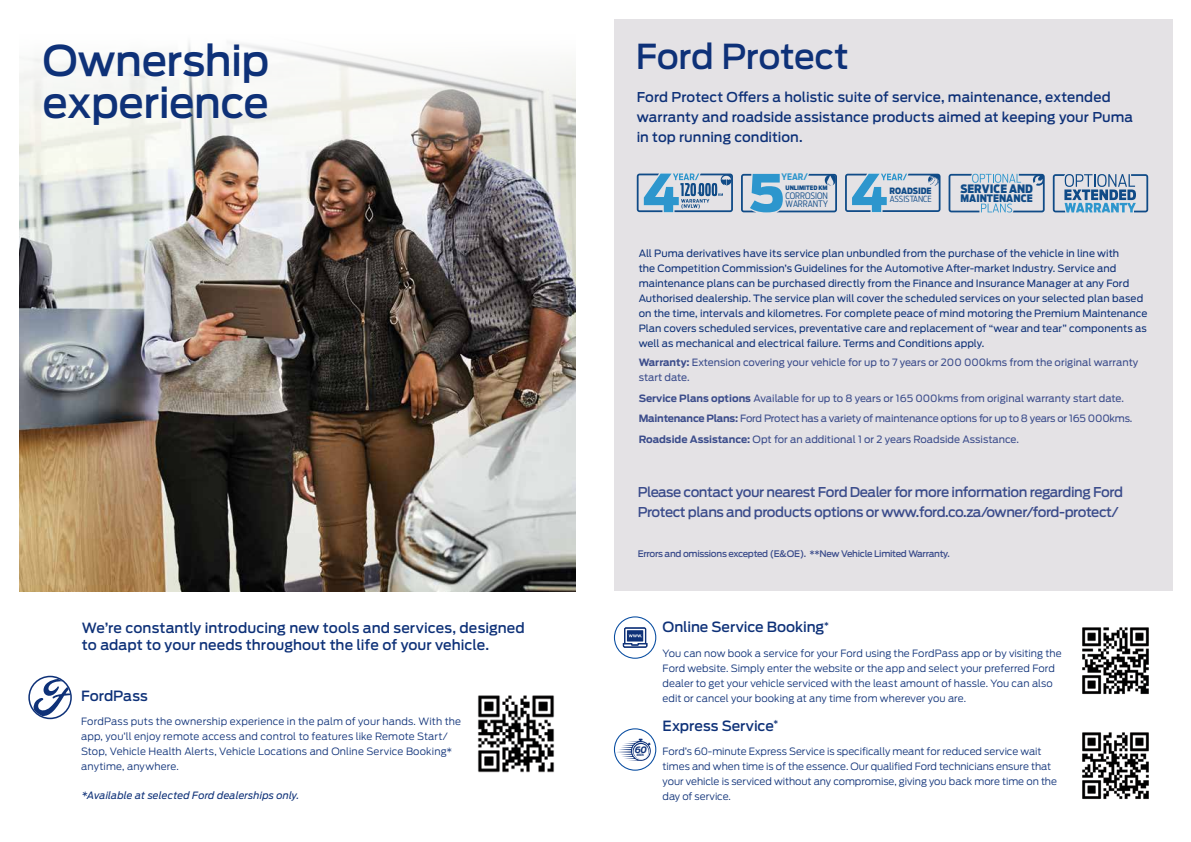
<style>
.page{position:relative;width:1191px;height:842px;background:#fff}
.page>*{position:absolute;margin:0;border:0;box-sizing:border-box;transform-origin:0 0}
.t1{font:500 42px/42px "Ford Antenna";letter-spacing:-.015em;color:#0e3178}
.t2{font:500 34.2px "Ford Antenna";letter-spacing:-.01em;color:#0e3178}
.t3{font:500 14px/17px "Ford Antenna";color:#0e3178}
.t4{font:500 13.5px/20px "Ford Antenna";letter-spacing:.005em;color:#0e3178}
.t5{font:500 13.5px/20px "Ford Antenna";letter-spacing:-.03em;color:#3b4c8b}
.t6{font:900 11.5px "Ford Antenna Cond";color:#104b87}
.t7{font:900 10.3px "Ford Antenna Cond";color:#104b87}
.t8{font:300 10px/15px "Ford Antenna";color:#0e3178}
.t9{font:10px/15px "Ford Antenna";letter-spacing:.005em;color:#0e3178}
.t10{font:10px/20.7px "Ford Antenna";letter-spacing:-.005em;color:#3b4c8b}
.t11{font:italic 10px "Ford Antenna";letter-spacing:.01em;color:#0e3178}
.t12{font:500 9px "Ford Antenna";letter-spacing:-.03em;color:#3b4c8b}
.t13{font:300 8.9px/8.7px "Ford Antenna Cond";color:#104b87}
.t14{font:700 8.9px "Ford Antenna Cond";color:#2d96cd}
.t15{font:900 8.7px "Ford Antenna Cond";color:#104b87}
.t16{font:300 8.4px "Ford Antenna Cond";color:#104b87}
.t17{font:900 6.1px "Ford Antenna Cond";color:#104b87}
.t18{font:italic 500 4px "Ford Antenna Comp";color:#0e3178}
.s1{font-weight:700}
</style>
<div class="page">
<div style="left:614px;top:20px;width:558px;height:571px;background:#e4e2e5"></div>
<svg style="left:845px;top:173px;width:96px;height:39px"></svg>
<svg style="left:741px;top:174px;width:96px;height:38px"></svg>
<svg style="left:1052px;top:174px;width:96px;height:38px"></svg>
<svg style="left:948px;top:173px;width:96px;height:39px"></svg>
<svg style="left:637px;top:173px;width:96px;height:39px"></svg>
<img style="left:20px;top:267px;width:555px;height:324px">
<svg style="left:28px;top:676px;width:44px;height:43px"></svg>
<svg style="left:30px;top:677px;width:40px;height:41px"></svg>
<svg style="left:33px;top:678px;width:37px;height:38px"></svg>
<img style="left:20px;top:42px;width:556px;height:225px">
<img style="left:477px;top:695px;width:78px;height:78px">
<svg style="left:614px;top:616px;width:42px;height:43px"></svg>
<svg style="left:614px;top:728px;width:42px;height:43px"></svg>
<img style="left:1082px;top:627px;width:67px;height:68px">
<img style="left:1082px;top:732px;width:67px;height:68px">
<h1 class="t1" style="left:43px;top:35px;width:228px">Ownership experience</h1>
<h3 class="t3" style="left:82px;top:618px;width:444px">We’re constantly introducing new tools and services, designed to adapt to your needs throughout the life of your vehicle.</h3>
<h3 class="t3" style="left:81px;top:685px;width:68px">FordPass</h3>
<p class="t8" style="left:81px;top:712px;width:381px">FordPass puts the ownership experience in the palm of your hands. With the app, you’ll enjoy remote access and control to features like Remote Start/ Stop, Vehicle Health Alerts, Vehicle Locations and Online Service Booking* anytime, anywhere.</p>
<p class="t11" style="left:82px;top:787px;width:219px">*Available at selected Ford dealerships only.</p>
<h2 class="t2" style="left:636px;top:26px;width:215px">Ford Protect</h2>
<h3 class="t4" style="left:636px;top:85px;width:498px">Ford Protect Offers a holistic suite of service, maintenance, extended warranty and roadside assistance products aimed at keeping your Puma in top running condition.</h3>
<p class="t14" style="left:781px;top:169px;width:28px">YEAR/</p>
<p class="t13" style="left:785px;top:190px;width:44px">CORROSION<br>WARRANTY</p>
<p class="t17" style="left:785px;top:182px;width:44px">UNLIMITED KM</p>
<p class="t6" style="left:960px;top:178px;width:74px">SERVICE AND</p>
<p class="t7" style="left:960px;top:189px;width:74px">MAINTENANCE</p>
<p class="t15" style="left:889px;top:183px;width:44px">ROADSIDE</p>
<p class="t16" style="left:889px;top:192px;width:44px">ASSISTANCE</p>
<p class="t9" style="left:638px;top:245px;width:510px">All Puma derivatives have its service plan unbundled from the purchase of the vehicle in line with<br>the Competition Commission’s Guidelines for the Automotive After-market Industry. Service and maintenance plans can be purchased directly from the Finance and Insurance Manager at any Ford Authorised dealership. The service plan will cover the scheduled services on your selected plan based on the time, intervals and kilometres. For complete peace of mind motoring the Premium Maintenance Plan covers scheduled services, preventative care and replacement of “wear and tear” components as well as mechanical and electrical failure. Terms and Conditions apply.</p>
<p class="t10" style="left:638px;top:354px;width:501px;line-height:15px"><span class="s1">Warranty:</span> Extension covering your vehicle for up to 7 years or 200 000kms from the original warranty start date.</p>
<p class="t10" style="left:638px;top:386px;width:495px"><span class="s1">Service Plans options</span> Available for up to 8 years or 165 000kms from original warranty start date.<br><span class="s1">Maintenance Plans:</span> Ford Protect has a variety of maintenance options for up to 8 years or 165 000kms.<br><span class="s1">Roadside Assistance:</span> Opt for an additional 1 or 2 years Roadside Assistance.</p>
<h3 class="t5" style="left:637px;top:481px;width:487px">Please contact your nearest Ford Dealer for more information regarding Ford<br>Protect plans and products options or www.ford.co.za/owner/ford-protect/</h3>
<p class="t12" style="left:637px;top:546px;width:313px">Errors and omissions excepted (E&amp;OE). **New Vehicle Limited Warranty.</p>
<p class="t18" style="left:635px;top:752px;width:14px"><sup>60</sup>minutes</p>
<h3 class="t3" style="left:662px;top:617px;width:168px">Online Service Booking<sup>*</sup></h3>
<p class="t8" style="left:662px;top:644px;width:400px">You can now book a service for your Ford using the FordPass app or by visiting the Ford website. Simply enter the website or the app and select your preferred Ford dealer to get your vehicle serviced with the least amount of hassle. You can also edit or cancel your booking at any time from wherever you are.</p>
<h3 class="t3" style="left:662px;top:715px;width:117px">Express Service<sup>*</sup></h3>
<p class="t8" style="left:662px;top:742px;width:396px">Ford’s 60-minute Express Service is specifically meant for reduced service wait times and when time is of the essence. Our qualified Ford technicians ensure that your vehicle is serviced without any compromise, giving you back more time on the day of service.</p>
</div>
